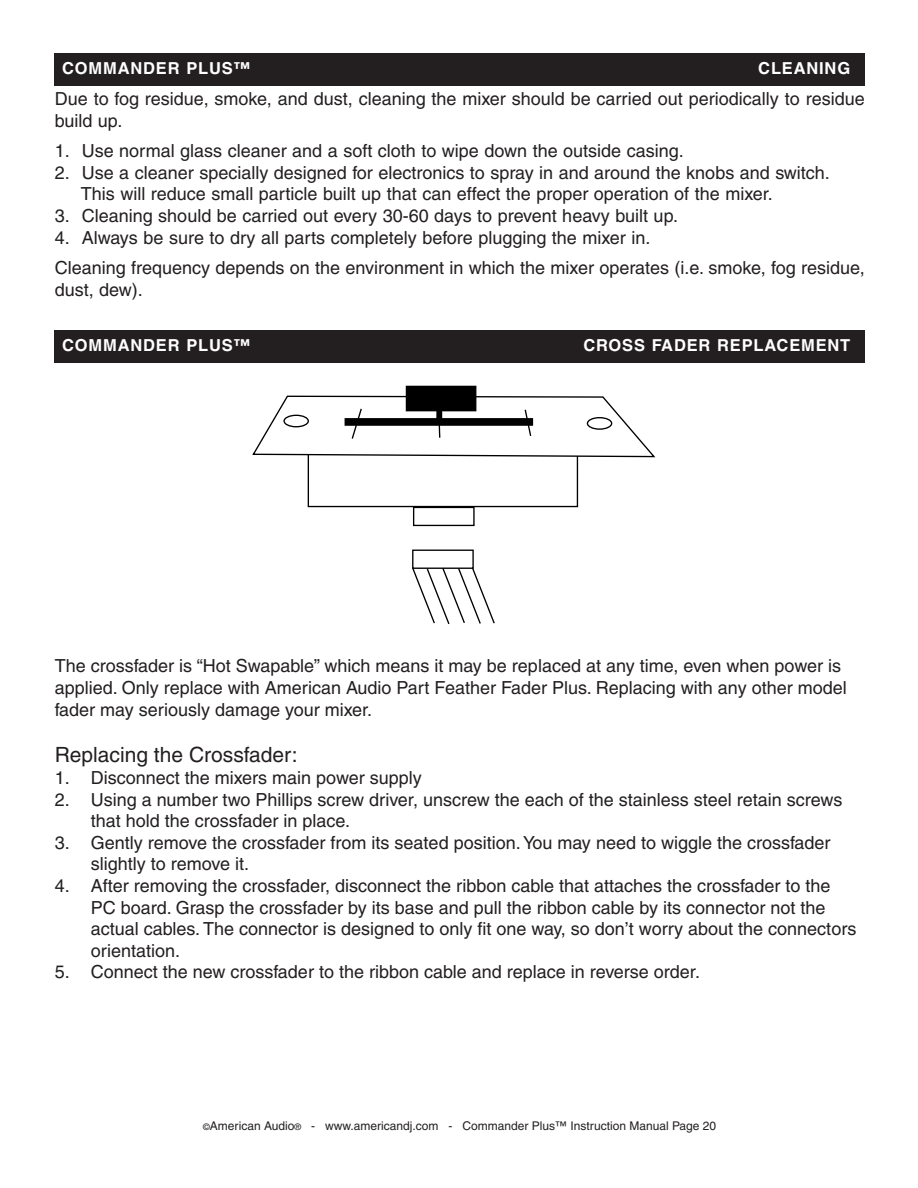
<style>
.page{position:relative;width:918px;height:1188px;background:#fff}
.page>*{position:absolute;margin:0;border:0;box-sizing:border-box;transform-origin:0 0}
.t1{font:21px "Helvetica CE";color:#231f20}
.t2{font:18px/21.6px "Helvetica CE";color:#231f20}
.t3{font:700 16.5px "Helvetica CE";letter-spacing:.05em;color:#fff}
.t4{font:12px "Helvetica CE";color:#231f20}
.s1{font-size:9px}
</style>
<div class="page">
<div style="left:55px;top:54px;width:810px;height:32px;background:#231f20"></div>
<div style="left:55px;top:331px;width:810px;height:31px;background:#231f20"></div>
<div style="left:413px;top:507px;width:62px;height:19px;background:#fff;border:1px solid #000"></div>
<div style="left:308px;top:435px;width:270px;height:72px;background:#fff;border:1px solid #000"></div>
<svg style="left:252px;top:395px;width:404px;height:63px"></svg>
<div style="left:406px;top:386px;width:70px;height:25px;background:#000"></div>
<div style="left:436px;top:400px;width:6px;height:24px;background:#000"></div>
<div style="left:412px;top:550px;width:62px;height:19px;background:#fff;border:1px solid #000"></div>
<svg style="left:412px;top:566px;width:83px;height:58px"></svg>
<p class="t3" style="left:62px;top:62px;width:189px">COMMANDER PLUS™</p>
<p class="t3" style="left:758px;top:62px;width:93px">CLEANING</p>
<p class="t2" style="left:55px;top:89px;width:811px">Due to fog residue, smoke, and dust, cleaning the mixer should be carried out periodically to residue build up.</p>
<p class="t2" style="left:55px;top:142px;width:630px">1. Use normal glass cleaner and a soft cloth to wipe down the outside casing.</p>
<p class="t2" style="left:81px;top:163px;width:750px;text-indent:-26px">2. Use a cleaner specially designed for electronics to spray in and around the knobs and switch.<br>This will reduce small particle built up that can effect the proper operation of the mixer.</p>
<p class="t2" style="left:55px;top:206px;width:625px">3. Cleaning should be carried out every 30-60 days to prevent heavy built up.</p>
<p class="t2" style="left:55px;top:224px;width:811px;line-height:30.6px">4. Always be sure to dry all parts completely before plugging the mixer in.<br>Cleaning frequency depends on the environment in which the mixer operates (i.e. smoke, fog residue,</p>
<p class="t2" style="left:55px;top:280px;width:90px">dust, dew).</p>
<p class="t3" style="left:62px;top:339px;width:189px">COMMANDER PLUS™</p>
<p class="t3" style="left:583px;top:339px;width:269px">CROSS FADER REPLACEMENT</p>
<p class="t2" style="left:55px;top:657px;width:793px">The crossfader is “Hot Swapable” which means it may be replaced at any time, even when power is applied. Only replace with American Audio Part Feather Fader Plus. Replacing with any other model fader may seriously damage your mixer.</p>
<p class="t1" style="left:55px;top:747px;width:244px">Replacing the Crossfader:</p>
<p class="t2" style="left:55px;top:768px;width:369px">1. Disconnect the mixers main power supply</p>
<p class="t2" style="left:91px;top:790px;width:753px;text-indent:-36px">2. Using a number two Phillips screw driver, unscrew the each of the stainless steel retain screws that hold the crossfader in place.</p>
<p class="t2" style="left:91px;top:833px;width:741px;text-indent:-36px">3. Gently remove the crossfader from its seated position. You may need to wiggle the crossfader slightly to remove it.</p>
<p class="t2" style="left:91px;top:876px;width:767px;text-indent:-36px">4. After removing the crossfader, disconnect the ribbon cable that attaches the crossfader to the PC board. Grasp the crossfader by its base and pull the ribbon cable by its connector not the actual cables. The connector is designed to only fit one way, so don’t worry about the connectors orientation.</p>
<p class="t2" style="left:55px;top:963px;width:647px">5. Connect the new crossfader to the ribbon cable and replace in reverse order.</p>
<p class="t4" style="left:203px;top:1121px;width:514px"><span class="s1">©</span>American Audio<span class="s1">®</span> - www.americandj.com - Commander Plus™ Instruction Manual Page 20</p>
</div>
